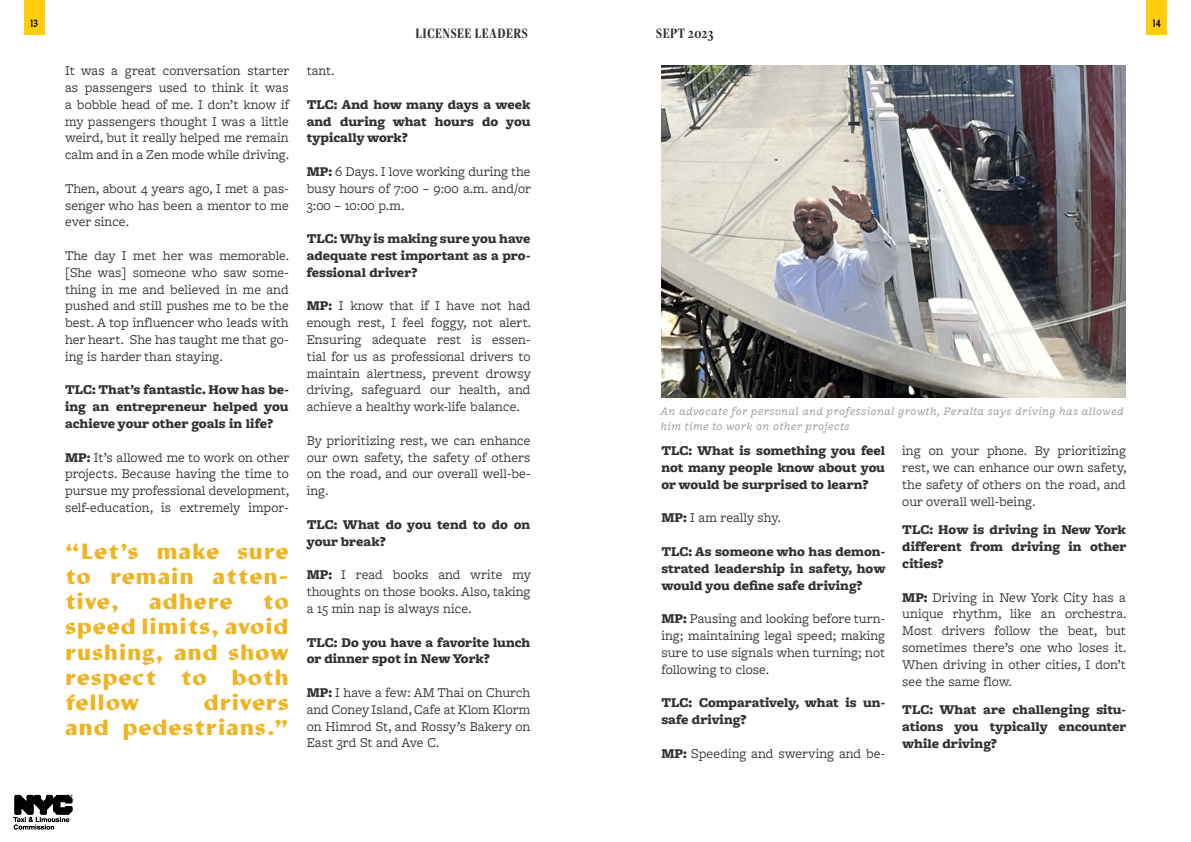
<style>
.page{position:relative;width:1191px;height:842px;background:#fff}
.page>*{position:absolute;margin:0;border:0;box-sizing:border-box;transform-origin:0 0}
.t1{font:700 21px/25.2px "Manofa";letter-spacing:.04em;color:#eeb423;text-align:justify}
.t2{font:700 15px "Freight Disp Cmp Pro";letter-spacing:.04em;color:#312f30}
.Left_Justify{font:14px/16.8px "Freight Macro Pro";color:#312f30;text-align:justify}
.Left_Justify-2{font:900 14px/16.8px "Freight Macro Pro";color:#312f30;text-align:justify}
.t3{font:italic 12px/14.4px "Freight Macro Pro";letter-spacing:.04em;color:#939598}
.t4{font:300 condensed 10px "Manofa";color:#000}
.s1{font-weight:900}
</style>
<div class="page">
<img style="left:661px;top:65px;width:465px;height:332px">
<img style="left:14px;top:794px;width:59px;height:36px">
<div style="left:1146px;top:0;width:20px;height:34px;background:#ffcd09"></div>
<div style="left:24px;top:0;width:20px;height:34px;background:#ffcd09"></div>
<p class="t4" style="left:30px;top:15px;width:10px">13</p>
<p class="Left_Justify" style="left:65px;top:62px;width:226px">It was a great conversation starter as passengers used to think it was a bobble head of me. I don’t know if my passengers thought I was a little weird, but it really helped me remain calm and in a Zen mode while driving.</p>
<p class="Left_Justify" style="left:65px;top:179px;width:225px">Then, about 4 years ago, I met a pas&shy;senger who has been a mentor to me ever since.</p>
<p class="Left_Justify" style="left:65px;top:247px;width:226px">The day I met her was memorable. [She was] someone who saw some&shy;thing in me and believed in me and pushed and still pushes me to be the best. A top influencer who leads with her heart. She has taught me that go&shy;ing is harder than staying.</p>
<p class="Left_Justify-2" style="left:65px;top:381px;width:225px">TLC: That’s fantastic. How has be&shy;ing an entrepreneur helped you achieve your other goals in life?</p>
<p class="Left_Justify" style="left:65px;top:448px;width:226px"><span class="s1">MP:</span> It’s allowed me to work on other projects. Because having the time to pursue my professional development, self-education, is extremely impor-</p>
<p class="t1" style="left:65px;top:537px;width:225px">“Let’s make sure to remain atten&shy;tive,</p>
<p class="t1" style="left:149px;top:587px;width:85px">adhere</p>
<p class="t1" style="left:65px;top:587px;width:225px;text-indent:198px">to speed limits, avoid rushing, and show respect to both fellow</p>
<p class="t1" style="left:65px;top:688px;width:225px;text-align:right">drivers<br>and pedestrians.”</p>
<p class="t2" style="left:415px;top:23px;width:114px">LICENSEE LEADERS</p>
<p class="t2" style="left:656px;top:23px;width:59px">SEPT 2023</p>
<p class="Left_Justify" style="left:307px;top:62px;width:30px">tant.</p>
<p class="Left_Justify-2" style="left:307px;top:96px;width:225px">TLC: And how many days a week and during what hours do you typically work?</p>
<p class="Left_Justify" style="left:307px;top:163px;width:226px"><span class="s1">MP:</span> 6 Days. I love working during the busy hours of 7:00 – 9:00 a.m. and/or 3:00 – 10:00 p.m.</p>
<p class="Left_Justify-2" style="left:307px;top:230px;width:225px">TLC: Why is making sure you have adequate rest important as a pro&shy;fessional driver?</p>
<p class="Left_Justify" style="left:307px;top:297px;width:226px"><span class="s1">MP:</span> I know that if I have not had enough rest, I feel foggy, not alert.<br>Ensuring adequate rest is essen&shy;tial for us as professional drivers to maintain alertness, prevent drowsy driving, safeguard our health, and achieve a healthy work-life balance.</p>
<p class="Left_Justify" style="left:307px;top:431px;width:225px">By prioritizing rest, we can enhance our own safety, the safety of others on the road, and our overall well-be&shy;ing.</p>
<p class="Left_Justify-2" style="left:307px;top:516px;width:225px">TLC: What do you tend to do on your break?</p>
<p class="Left_Justify" style="left:307px;top:566px;width:226px"><span class="s1">MP:</span> I read books and write my thoughts on those books. Also, taking a 15 min nap is always nice.</p>
<p class="Left_Justify-2" style="left:307px;top:633px;width:225px">TLC: Do you have a favorite lunch or dinner spot in New York?</p>
<p class="Left_Justify" style="left:307px;top:683px;width:225px"><span class="s1">MP:</span> I have a few: AM Thai on Church and Coney Island, Cafe at Klom Klorm on Himrod St, and Rossy’s Bakery on East 3rd St and Ave C.</p>
<p class="t3" style="left:661px;top:404px;width:464px">An advocate for personal and professional growth, Peralta says driving has allowed him time to work on other projects</p>
<p class="Left_Justify-2" style="left:661px;top:442px;width:225px">TLC: What is something you feel not many people know about you or would be surprised to learn?</p>
<p class="Left_Justify" style="left:661px;top:509px;width:121px"><span class="s1">MP:</span> I am really shy.</p>
<p class="Left_Justify-2" style="left:661px;top:543px;width:226px">TLC: As someone who has demon&shy;strated leadership in safety, how would you define safe driving?</p>
<p class="Left_Justify" style="left:661px;top:610px;width:225px"><span class="s1">MP:</span> Pausing and looking before turn&shy;ing; maintaining legal speed; making sure to use signals when turning; not following to close.</p>
<p class="Left_Justify-2" style="left:661px;top:694px;width:225px">TLC: Comparatively, what is un&shy;safe driving?</p>
<p class="Left_Justify" style="left:661px;top:744px;width:225px"><span class="s1">MP:</span> Speeding and swerving and be-</p>
<p class="Left_Justify" style="left:902px;top:442px;width:226px">ing on your phone. By prioritizing rest, we can enhance our own safety, the safety of others on the road, and our overall well-being.</p>
<p class="Left_Justify-2" style="left:902px;top:521px;width:226px">TLC: How is driving in New York different from driving in other cities?</p>
<p class="Left_Justify" style="left:902px;top:588px;width:226px"><span class="s1">MP:</span> Driving in New York City has a unique rhythm, like an orchestra.<br>Most drivers follow the beat, but sometimes there’s one who loses it.<br>When driving in other cities, I don’t see the same flow.</p>
<p class="Left_Justify-2" style="left:902px;top:701px;width:226px">TLC: What are challenging situ&shy;ations you typically encounter while driving?</p>
<p class="t4" style="left:1152px;top:15px;width:10px">14</p>
</div>
